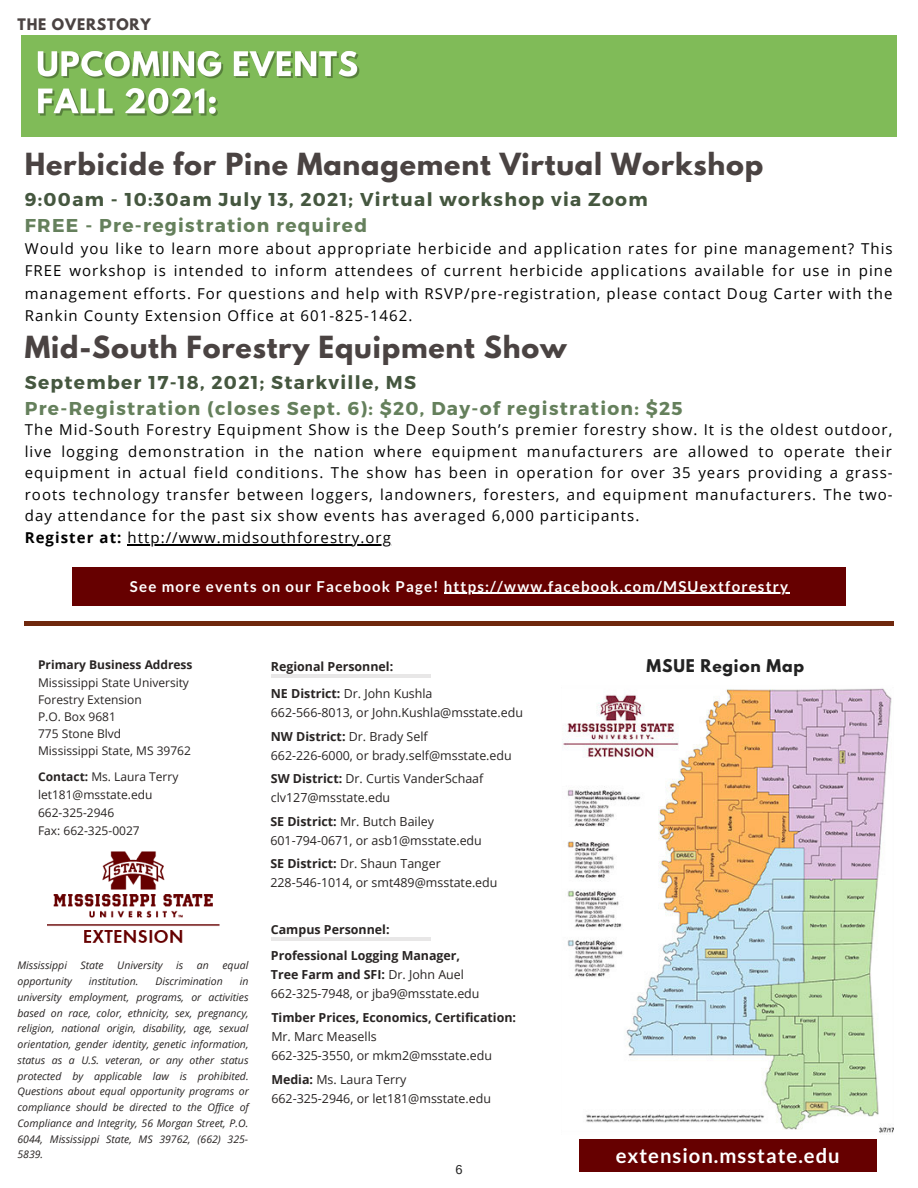
<style>
.page{position:relative;width:918px;height:1188px;background:#fff}
.page>*{position:absolute;margin:0;border:0;box-sizing:border-box;transform-origin:0 0}
.t1{font:700 27px "League Spartan";letter-spacing:.03em;color:#4a4342}
.t2{font:700 20.25px "Lato";letter-spacing:.05em;color:#fff}
.t3{font:700 18.6px "Montserrat";letter-spacing:.07em;color:#65805c}
.t4{font:700 18.6px "Montserrat";letter-spacing:.07em;color:#45573f}
.t5{font:700 15.6px "League Spartan";letter-spacing:.05em;color:#222}
.t6{font:15px/21.3px "Open Sans";letter-spacing:.07em;color:#000;text-align:justify}
.t7{font:700 15px "Lato";letter-spacing:.08em;color:#fff}
.t8{font:700 14.1px "League Spartan";letter-spacing:.06em;color:#4a4342}
.t9{font:12.9px "Arimo";color:#222}
.t10{font:12.45px "Open Sans";color:#282423}
.t11{font:700 12.45px "Open Sans";color:#282423}
.t12{font:12px "Open Sans";color:#282423}
.t13{font:700 12px "Open Sans";color:#282423}
.t14{font:italic 10.5px/15.8px "Open Sans";color:#282423;text-align:justify}
.s1{font-weight:700}
.s2{font-weight:400}
</style>
<div class="page">
<div style="left:24px;top:621px;width:870px;height:5px;background:#6f280d"></div>
<img style="left:47px;top:852px;width:172px;height:91px">
<img style="left:562px;top:688px;width:331px;height:447px">
<hr style="left:271px;top:674px;width:160px;height:4px;background:#e8e7e7">
<hr style="left:271px;top:937px;width:160px;height:3px;background:#4a4342">
<div style="left:858px;top:1139px;width:18px;height:33px;background:#600"></div>
<div style="left:598px;top:1139px;width:260px;height:33px;background:#600"></div>
<div style="left:579px;top:1139px;width:19px;height:33px;background:#600"></div>
<div style="left:21px;top:35px;width:876px;height:101px;background:#80bb58"></div>
<img style="left:37px;top:51px;width:323px;height:65px">
<hr style="left:127px;top:545px;width:265px;height:1px;background:#000">
<div style="left:72px;top:567px;width:774px;height:39px;background:#600"></div>
<hr style="left:444px;top:593px;width:345px;height:1px;background:#fff">
<p class="t8" style="left:18px;top:17px;width:135px">THE OVERSTORY</p>
<p class="t1" style="left:25px;top:151px;width:740px">Herbicide for Pine Management Virtual Workshop</p>
<p class="t4" style="left:25px;top:187px;width:624px">9:00am - 10:30am July 13, 2021; Virtual workshop via Zoom</p>
<p class="t3" style="left:25px;top:213px;width:344px">FREE - Pre-registration required</p>
<p class="t6" style="left:25px;top:237px;width:869px;line-height:22.5px">Would you like to learn more about appropriate herbicide and application rates for pine management? This FREE workshop is intended to inform attendees of current herbicide applications available for use in pine management efforts. For questions and help with RSVP/pre-registration, please contact Doug Carter with the Rankin County Extension Office at 601-825-1462.</p>
<p class="t1" style="left:25px;top:334px;width:543px">Mid-South Forestry Equipment Show</p>
<p class="t4" style="left:25px;top:370px;width:393px">September 17-18, 2021; Starkville, MS</p>
<p class="t3" style="left:25px;top:396px;width:659px">Pre-Registration (closes Sept. 6): $20, Day-of registration: $25</p>
<p class="t6" style="left:25px;top:419px;width:869px">The Mid-South Forestry Equipment Show is the Deep South’s premier forestry show. It is the oldest outdoor, live logging demonstration in the nation where equipment manufacturers are allowed to operate their equipment in actual field conditions. The show has been in operation for over 35 years providing a grass&shy;roots technology transfer between loggers, landowners, foresters, and equipment manufacturers. The two&shy;day attendance for the past six show events has averaged 6,000 participants.</p>
<p class="t6" style="left:25px;top:527px;width:368px"><span class="s1">Register at:</span> http://www.midsouthforestry.org</p>
<p class="t7" style="left:130px;top:577px;width:660px">See more events on our Facebook Page! https://www.facebook.com/MSUextforestry</p>
<p class="t13" style="left:38px;top:657px;width:156px">Primary Business Address</p>
<p class="t12" style="left:38px;top:674px;width:152px">Mississippi State University</p>
<p class="t12" style="left:38px;top:691px;width:105px">Forestry Extension</p>
<p class="t12" style="left:38px;top:708px;width:79px">P.O. Box 9681</p>
<p class="t12" style="left:38px;top:725px;width:85px">775 Stone Blvd</p>
<p class="t12" style="left:38px;top:742px;width:154px">Mississippi State, MS 39762</p>
<p class="t12" style="left:38px;top:768px;width:142px"><span class="s1">Contact:</span> Ms. Laura Terry</p>
<p class="t12" style="left:38px;top:786px;width:116px">let181@msstate.edu</p>
<p class="t12" style="left:38px;top:804px;width:78px">662-325-2946</p>
<p class="t12" style="left:38px;top:822px;width:103px">Fax: 662-325-0027</p>
<p class="t14" style="left:18px;top:957px;width:51px">Mississippi</p>
<p class="t14" style="left:81px;top:957px;width:25px">State</p>
<p class="t14" style="left:117px;top:957px;width:47px">University</p>
<p class="t14" style="left:176px;top:957px;width:9px">is</p>
<p class="t14" style="left:197px;top:957px;width:13px">an</p>
<p class="t14" style="left:222px;top:957px;width:27px">equal</p>
<p class="t14" style="left:18px;top:973px;width:56px">opportunity</p>
<p class="t14" style="left:89px;top:973px;width:51px">institution.</p>
<p class="t14" style="left:155px;top:973px;width:69px">Discrimination</p>
<p class="t14" style="left:18px;top:973px;width:233px;text-indent:222px">in university employment, programs, or activities based on race, color, ethnicity, sex, pregnancy, religion, national origin, disability, age, sexual orientation, gender identity, genetic information, status as a U.S. veteran, or any other status protected by applicable law is prohibited.<br>Questions about equal opportunity programs or compliance should be directed to the Office of Compliance and Integrity, 56 Morgan Street, P.O.<br>6044, Mississippi State, MS 39762, (662) 325- 5839.</p>
<p class="t11" style="left:271px;top:657px;width:124px">Regional Personnel:</p>
<p class="t10" style="left:271px;top:685px;width:163px"><span class="s1">NE District:</span> Dr. John Kushla</p>
<p class="t10" style="left:271px;top:704px;width:254px">662-566-8013, or John.Kushla@msstate.edu</p>
<p class="t10" style="left:271px;top:727px;width:158px"><span class="s1">NW District:</span> Dr. Brady Self</p>
<p class="t10" style="left:271px;top:746px;width:242px">662-226-6000, or brady.self@msstate.edu</p>
<p class="t10" style="left:271px;top:770px;width:214px"><span class="s1">SW District:</span> Dr. Curtis VanderSchaaf</p>
<p class="t10" style="left:271px;top:789px;width:121px">clv127@msstate.edu</p>
<p class="t10" style="left:270px;top:812px;width:165px"><span class="s1">SE District:</span> Mr. Butch Bailey</p>
<p class="t10" style="left:270px;top:832px;width:213px">601-794-0671, or asb1@msstate.edu</p>
<p class="t10" style="left:270px;top:855px;width:172px"><span class="s1">SE District:</span> Dr. Shaun Tanger</p>
<p class="t10" style="left:270px;top:874px;width:229px">228-546-1014, or smt489@msstate.edu</p>
<p class="t11" style="left:271px;top:921px;width:120px">Campus Personnel:</p>
<p class="t11" style="left:271px;top:946px;width:191px">Professional Logging Manager,</p>
<p class="t11" style="left:271px;top:966px;width:195px">Tree Farm and SFI: <span class="s2">Dr. John Auel</span></p>
<p class="t10" style="left:271px;top:985px;width:210px">662-325-7948, or jba9@msstate.edu</p>
<p class="t11" style="left:271px;top:1009px;width:246px">Timber Prices, Economics, Certification:</p>
<p class="t10" style="left:271px;top:1028px;width:107px">Mr. Marc Measells</p>
<p class="t10" style="left:271px;top:1047px;width:222px">662-325-3550, or mkm2@msstate.edu</p>
<p class="t10" style="left:271px;top:1071px;width:137px"><span class="s1">Media:</span> Ms. Laura Terry</p>
<p class="t10" style="left:271px;top:1090px;width:221px">662-325-2946, or let181@msstate.edu</p>
<p class="t9" style="left:455px;top:1162px;width:9px">6</p>
<p class="t5" style="left:647px;top:658px;width:159px">MSUE Region Map</p>
<p class="t2" style="left:616px;top:1143px;width:226px">extension.msstate.edu</p>
</div>
